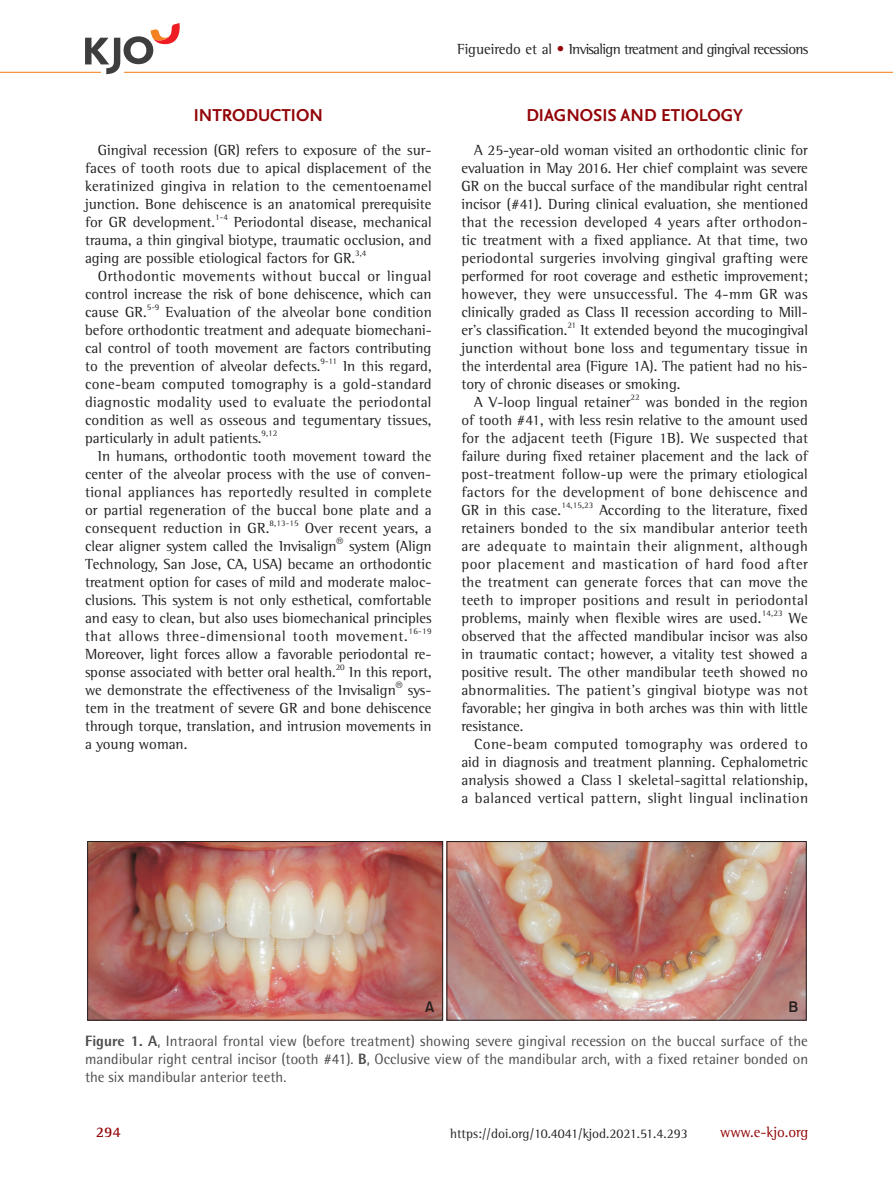
<style>
.page{position:relative;width:893px;height:1191px;background:#fff}
.page>*{position:absolute;margin:0;border:0;box-sizing:border-box;transform-origin:0 0}
.t1{font:700 18px "Nexus Sans";color:#920407}
.t2{font:15px/18px "Rotis Semi Serif Std";color:#231f20;text-align:justify}
.t3{font:15px/18px "Rotis Semi Sans Std";color:#4b4c4d;text-align:justify}
.t4{font:15px "Rotis Semi Serif Std";letter-spacing:-.04em;color:#231f20}
.t5{font:15px "Rotis Semi Serif Std";color:#920407}
.t6{font:700 15px "Rotis Semi Serif Std";color:#920407}
.t7{font:15px "Gothic 725 BT Bold A";color:#231f20}
.t8{font:13.5px "Rotis Semi Serif Std";color:#231f20}
.t9{font:8.7px "Rotis Semi Serif Std";letter-spacing:.01em;color:#231f20}
.t10{font:8.7px "Dotum";color:#231f20}
.s1{color:#920407}
.s2{font-weight:800}
</style>
<div class="page">
<hr style="left:0;top:72px;width:893px;height:1px;background:#f58220">
<svg style="left:85px;top:23px;width:95px;height:51px"></svg>
<img style="left:87px;top:841px;width:720px;height:179px">
<p class="t1" style="left:194px;top:104px;width:131px">INTRODUCTION</p>
<p class="t2" style="left:85px;top:141px;width:348px;text-indent:13px">Gingival recession (GR) refers to exposure of the sur&shy;faces of tooth roots due to apical displacement of the keratinized gingiva in relation to the cementoenamel junction. Bone dehiscence is an anatomical prerequisite for GR development.</p>
<p class="t9" style="left:215px;top:212px;width:14px">1-4</p>
<p class="t2" style="left:85px;top:213px;width:348px;text-indent:149px">Periodontal disease, mechanical trauma, a thin gingival biotype, traumatic occlusion, and aging are possible etiological factors for GR.</p>
<p class="t9" style="left:355px;top:248px;width:13px">3,4</p>
<p class="t2" style="left:85px;top:267px;width:348px;text-indent:13px">Orthodontic movements without buccal or lingual control increase the risk of bone dehiscence, which can cause GR.</p>
<p class="t9" style="left:147px;top:302px;width:14px">5-9</p>
<p class="t2" style="left:85px;top:303px;width:348px;text-indent:81px">Evaluation of the alveolar bone condition before orthodontic treatment and adequate biomechani&shy;cal control of tooth movement are factors contributing to the prevention of alveolar defects.</p>
<p class="t9" style="left:320px;top:356px;width:18px">9-11</p>
<p class="t2" style="left:85px;top:357px;width:348px;text-indent:258px">In this regard, cone-beam computed tomography is a gold-standard diagnostic modality used to evaluate the periodontal condition as well as osseous and tegumentary tissues, particularly in adult patients.</p>
<p class="t9" style="left:261px;top:428px;width:17px">9,12</p>
<p class="t2" style="left:85px;top:447px;width:348px;text-indent:13px">In humans, orthodontic tooth movement toward the center of the alveolar process with the use of conven&shy;tional appliances has reportedly resulted in complete or partial regeneration of the buccal bone plate and a consequent reduction in GR.</p>
<p class="t9" style="left:269px;top:518px;width:31px">8,13-15</p>
<p class="t2" style="left:85px;top:519px;width:348px;text-indent:220px">Over recent years, a clear aligner system called the Invisalign</p>
<p class="t10" style="left:336px;top:536px;width:8px">®</p>
<p class="t2" style="left:85px;top:537px;width:348px;text-indent:264px">system (Align Technology, San Jose, CA, USA) became an orthodontic treatment option for cases of mild and moderate maloc&shy;clusions. This system is not only esthetical, comfortable and easy to clean, but also uses biomechanical principles that allows three-dimensional tooth movement.</p>
<p class="t9" style="left:408px;top:626px;width:25px">16-19</p>
<p class="t2" style="left:85px;top:645px;width:348px">Moreover, light forces allow a favorable periodontal re&shy;sponse associated with better oral health.</p>
<p class="t9" style="left:336px;top:662px;width:11px">20</p>
<p class="t2" style="left:85px;top:663px;width:348px;text-indent:264px">In this report, we demonstrate the effectiveness of the Invisalign</p>
<p class="t10" style="left:396px;top:680px;width:8px">®</p>
<p class="t2" style="left:85px;top:681px;width:348px;text-indent:323px">sys&shy;tem in the treatment of severe GR and bone dehiscence through torque, translation, and intrusion movements in a young woman.</p>
<p class="t4" style="left:457px;top:40px;width:353px">Figueiredo et al <span class="s1">•</span> Invisalign treatment and gingival recessions</p>
<p class="t1" style="left:526px;top:104px;width:218px">DIAGNOSIS AND ETIOLOGY</p>
<p class="t2" style="left:461px;top:141px;width:348px;text-indent:13px">A 25-year-old woman visited an orthodontic clinic for evaluation in May 2016. Her chief complaint was severe GR on the buccal surface of the mandibular right central incisor (#41). During clinical evaluation, she mentioned that the recession developed 4 years after orthodon&shy;tic treatment with a fixed appliance. At that time, two periodontal surgeries involving gingival grafting were performed for root coverage and esthetic improvement; however, they were unsuccessful. The 4-mm GR was clinically graded as Class II recession according to Mill&shy;er’s classification.</p>
<p class="t9" style="left:567px;top:320px;width:10px">21</p>
<p class="t2" style="left:580px;top:321px;width:229px">It extended beyond the mucogingival</p>
<p class="t2" style="left:461px;top:339px;width:348px">junction without bone loss and tegumentary tissue in</p>
<p class="t2" style="left:461px;top:357px;width:348px">the interdental area (Figure 1A). The patient had no his-</p>
<p class="t2" style="left:461px;top:375px;width:220px">tory of chronic diseases or smoking.</p>
<p class="t2" style="left:474px;top:393px;width:158px">A V-loop lingual retainer</p>
<p class="t9" style="left:631px;top:392px;width:11px">22</p>
<p class="t2" style="left:461px;top:393px;width:348px;text-indent:184px">was bonded in the region of tooth #41, with less resin relative to the amount used for the adjacent teeth (Figure 1B). We suspected that failure during fixed retainer placement and the lack of post-treatment follow-up were the primary etiological factors for the development of bone dehiscence and GR in this case.</p>
<p class="t9" style="left:561px;top:500px;width:33px">14,15,23</p>
<p class="t2" style="left:461px;top:501px;width:348px;text-indent:138px">According to the literature, fixed retainers bonded to the six mandibular anterior teeth are adequate to maintain their alignment, although poor placement and mastication of hard food after the treatment can generate forces that can move the teeth to improper positions and result in periodontal problems, mainly when flexible wires are used.</p>
<p class="t9" style="left:762px;top:608px;width:22px">14,23</p>
<p class="t2" style="left:461px;top:609px;width:348px;text-indent:327px">We observed that the affected mandibular incisor was also in traumatic contact; however, a vitality test showed a positive result. The other mandibular teeth showed no abnormalities. The patient’s gingival biotype was not favorable; her gingiva in both arches was thin with little resistance.</p>
<p class="t2" style="left:461px;top:735px;width:348px;text-indent:13px">Cone-beam computed tomography was ordered to aid in diagnosis and treatment planning. Cephalometric analysis showed a Class I skeletal-sagittal relationship, a balanced vertical pattern, slight lingual inclination</p>
<p class="t7" style="left:425px;top:997px;width:11px">A</p>
<p class="t7" style="left:788px;top:997px;width:11px">B</p>
<p class="t3" style="left:85px;top:1032px;width:725px"><span class="s2">Figure 1. A</span>, Intraoral frontal view (before treatment) showing severe gingival recession on the buccal surface of the mandibular right central incisor (tooth #41). <span class="s2">B</span>, Occlusive view of the mandibular arch, with a fixed retainer bonded on the six mandibular anterior teeth.</p>
<p class="t6" style="left:96px;top:1122px;width:27px">294</p>
<p class="t8" style="left:450px;top:1125px;width:239px">https://doi.org/10.4041/kjod.2021.51.4.293</p>
<p class="t5" style="left:720px;top:1122px;width:90px">www.e-kjo.org</p>
</div>
